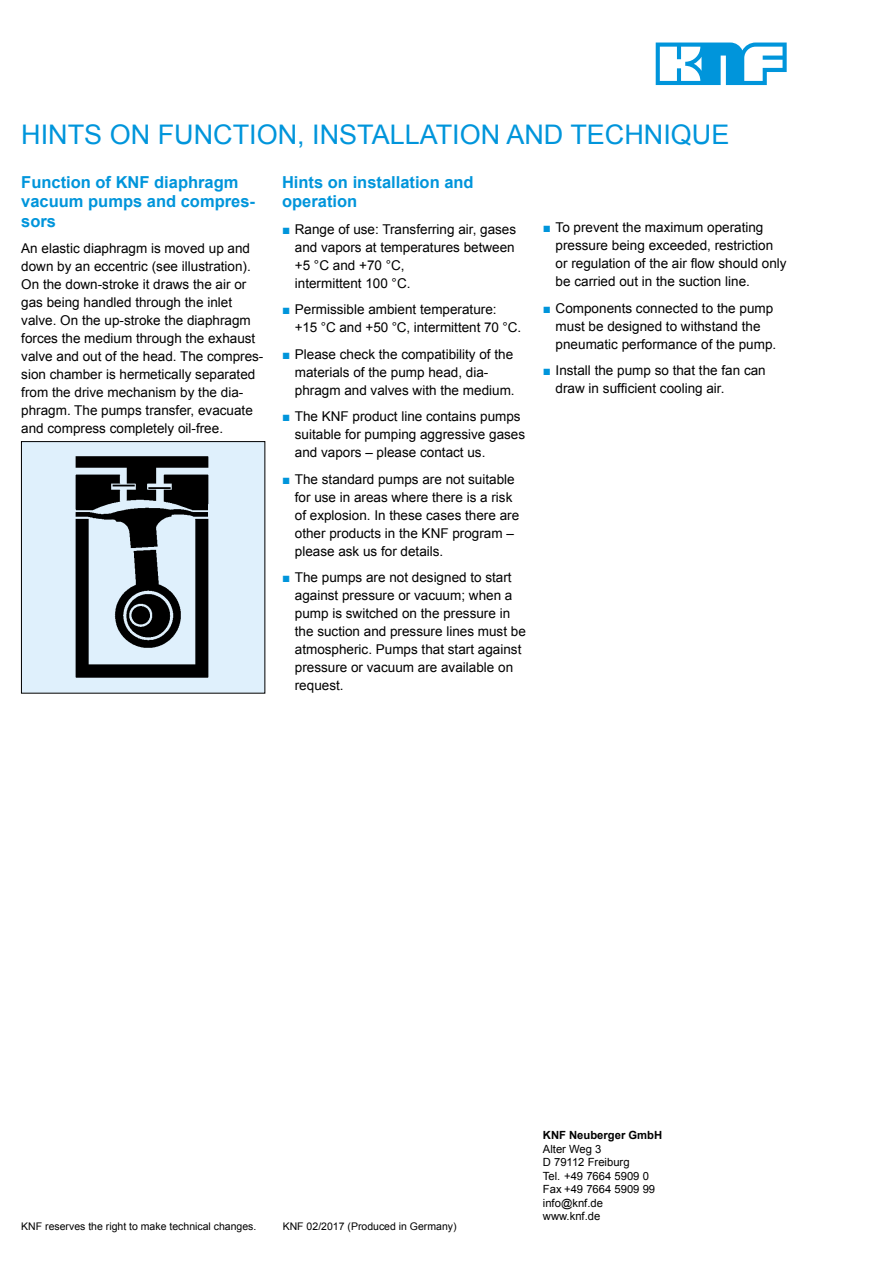
<style>
.page{position:relative;width:893px;height:1263px;background:#fff}
.page>*{position:absolute;margin:0;border:0;box-sizing:border-box;transform-origin:0 0}
.t1{font:27px "Arial";color:#0095db}
.t2{font:700 16.5px/19.5px "Arial";color:#0095db}
.t3{font:13.5px/18px "Arial";color:#000}
.t4{font:11.25px/13.5px "Arial";color:#000}
.t5{font:700 11.25px "Arial";color:#000}
.t6{font:10.5px "Arial";color:#000}
.s1{color:#0095db}
</style>
<div class="page">
<svg style="left:656px;top:43px;width:131px;height:42px"></svg>
<div style="left:21px;top:442px;width:244px;height:251px;background:#dff0fc"></div>
<img style="left:75px;top:456px;width:134px;height:222px">
<div style="left:21px;top:441px;width:244px;height:252px;border:1px solid #000"></div>
<h1 class="t1" style="left:21px;top:117px;width:710px">HINTS ON FUNCTION, INSTALLATION AND TECHNIQUE</h1>
<p class="t2" style="left:21px;top:172px;width:235px">Function of KNF diaphragm vacuum pumps and compres&shy;sors</p>
<p class="t3" style="left:21px;top:240px;width:244px">An elastic diaphragm is moved up and down by an eccentric (see illustration).<br>On the down-stroke it draws the air or gas being handled through the inlet valve. On the up-stroke the diaphragm forces the medium through the exhaust valve and out of the head. The compres&shy;sion chamber is hermetically separated from the drive mechanism by the dia&shy;phragm. The pumps transfer, evacuate and compress completely oil-free.</p>
<p class="t2" style="left:282px;top:172px;width:193px">Hints on installation and operation</p>
<p class="t3" style="left:295px;top:220px;width:223px;text-indent:-13px"><span class="s1">■</span> Range of use: Transferring air, gases and vapors at temperatures between +5 °C and +70 °C,<br>intermittent 100 °C.</p>
<p class="t3" style="left:295px;top:301px;width:228px;text-indent:-13px"><span class="s1">■</span> Permissible ambient temperature: +15 °C and +50 °C, intermittent 70 °C.</p>
<p class="t3" style="left:295px;top:345px;width:221px;text-indent:-13px"><span class="s1">■</span> Please check the compatibility of the materials of the pump head, dia&shy;phragm and valves with the medium.</p>
<p class="t3" style="left:295px;top:408px;width:232px;text-indent:-13px"><span class="s1">■</span> The KNF product line contains pumps suitable for pumping aggressive gases and vapors – please contact us.</p>
<p class="t3" style="left:295px;top:470px;width:226px;text-indent:-13px"><span class="s1">■</span> The standard pumps are not suitable for use in areas where there is a risk of explosion. In these cases there are other products in the KNF program – please ask us for details.</p>
<p class="t3" style="left:295px;top:568px;width:233px;text-indent:-13px"><span class="s1">■</span> The pumps are not designed to start against pressure or vacuum; when a pump is switched on the pressure in the suction and pressure lines must be atmospheric. Pumps that start against pressure or vacuum are available on request.</p>
<p class="t3" style="left:556px;top:219px;width:233px;text-indent:-13px"><span class="s1">■</span> To prevent the maximum operating pressure being exceeded, restriction or regulation of the air flow should only be carried out in the suction line.</p>
<p class="t3" style="left:556px;top:299px;width:222px;text-indent:-13px"><span class="s1">■</span> Components connected to the pump must be designed to withstand the pneumatic performance of the pump.</p>
<p class="t3" style="left:556px;top:361px;width:212px;text-indent:-13px"><span class="s1">■</span> Install the pump so that the fan can draw in sufficient cooling air.</p>
<p class="t6" style="left:21px;top:1220px;width:237px">KNF reserves the right to make technical changes.</p>
<p class="t6" style="left:283px;top:1220px;width:175px">KNF 02/2017 (Produced in Germany)</p>
<p class="t5" style="left:543px;top:1129px;width:121px">KNF Neuberger GmbH</p>
<p class="t4" style="left:543px;top:1142px;width:114px">Alter Weg 3<br>D 79112 Freiburg<br>Tel. +49 7664 5909 0<br>Fax +49 7664 5909 99 info@knf.de www.knf.de</p>
</div>
